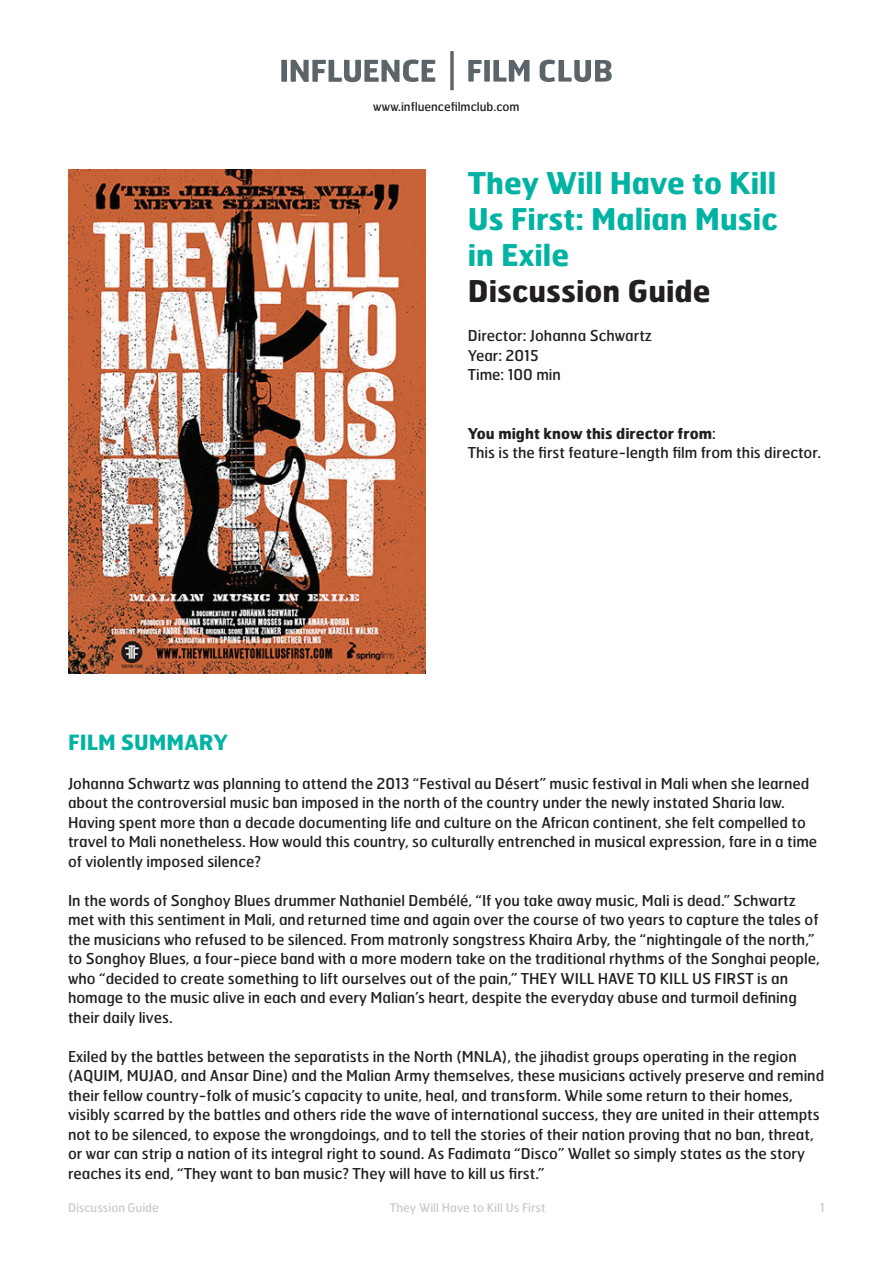
<style>
.page{position:relative;width:893px;height:1263px;background:#fff}
.page>*{position:absolute;margin:0;border:0;box-sizing:border-box;transform-origin:0 0}
.t1{font:700 30px/36px "Hermes";color:#00b3a2;text-align:justify}
.t2{font:700 30px "Hermes";color:#231f20}
.t3{font:700 21px "Hermes";color:#00b3a2}
.t4{font:15px/19.5px "Hermes";color:#231f20}
.t5{font:12px "Hermes";color:#cacccc}
.t6{font:12px "Hermes";color:#231f20}
.s1{font-weight:700}
</style>
<div class="page">
<div style="left:281px;top:60px;width:6px;height:22px;background:#5b6468"></div>
<svg style="left:291px;top:59px;width:144px;height:23px"></svg>
<svg style="left:468px;top:60px;width:62px;height:22px"></svg>
<svg style="left:450px;top:51px;width:4px;height:39px"></svg>
<svg style="left:540px;top:60px;width:72px;height:22px"></svg>
<img style="left:68px;top:169px;width:357px;height:504px">
<p class="t6" style="left:373px;top:99px;width:148px">www.influencefilmclub.com</p>
<h1 class="t1" style="left:468px;top:164px;width:311px">They Will Have to Kill Us First: Malian Music in Exile</h1>
<h1 class="t2" style="left:468px;top:272px;width:244px">Discussion Guide</h1>
<p class="t4" style="left:468px;top:326px;width:186px">Director: Johanna Schwartz<br>Year: 2015<br>Time: 100 min</p>
<p class="t4" style="left:468px;top:423px;width:355px"><span class="s1">You might know this director from</span>:<br>This is the first feature-length film from this director.</p>
<h2 class="t3" style="left:68px;top:728px;width:162px">FILM SUMMARY</h2>
<p class="t4" style="left:68px;top:773px;width:751px">Johanna Schwartz was planning to attend the 2013 “Festival au Désert” music festival in Mali when she learned about the controversial music ban imposed in the north of the country under the newly instated Sharia law.<br>Having spent more than a decade documenting life and culture on the African continent, she felt compelled to travel to Mali nonetheless. How would this country, so culturally entrenched in musical expression, fare in a time of violently imposed silence?</p>
<p class="t4" style="left:68px;top:890px;width:753px">In the words of Songhoy Blues drummer Nathaniel Dembélé, “If you take away music, Mali is dead.” Schwartz met with this sentiment in Mali, and returned time and again over the course of two years to capture the tales of the musicians who refused to be silenced. From matronly songstress Khaira Arby, the “nightingale of the north,” to Songhoy Blues, a four-piece band with a more modern take on the traditional rhythms of the Songhai people, who “decided to create something to lift ourselves out of the pain,” THEY WILL HAVE TO KILL US FIRST is an homage to the music alive in each and every Malian’s heart, despite the everyday abuse and turmoil defining their daily lives.</p>
<p class="t4" style="left:68px;top:1046px;width:758px">Exiled by the battles between the separatists in the North (MNLA), the jihadist groups operating in the region (AQUIM, MUJAO, and Ansar Dine) and the Malian Army themselves, these musicians actively preserve and remind their fellow country-folk of music’s capacity to unite, heal, and transform. While some return to their homes, visibly scarred by the battles and others ride the wave of international success, they are united in their attempts not to be silenced, to expose the wrongdoings, and to tell the stories of their nation proving that no ban, threat, or war can strip a nation of its integral right to sound. As Fadimata “Disco” Wallet so simply states as the story reaches its end, “They want to ban music? They will have to kill us first.”</p>
<p class="t5" style="left:68px;top:1200px;width:92px">Discussion Guide</p>
<p class="t5" style="left:390px;top:1200px;width:157px">They Will Have to Kill Us First</p>
<p class="t5" style="left:820px;top:1200px;width:6px">1</p>
</div>
